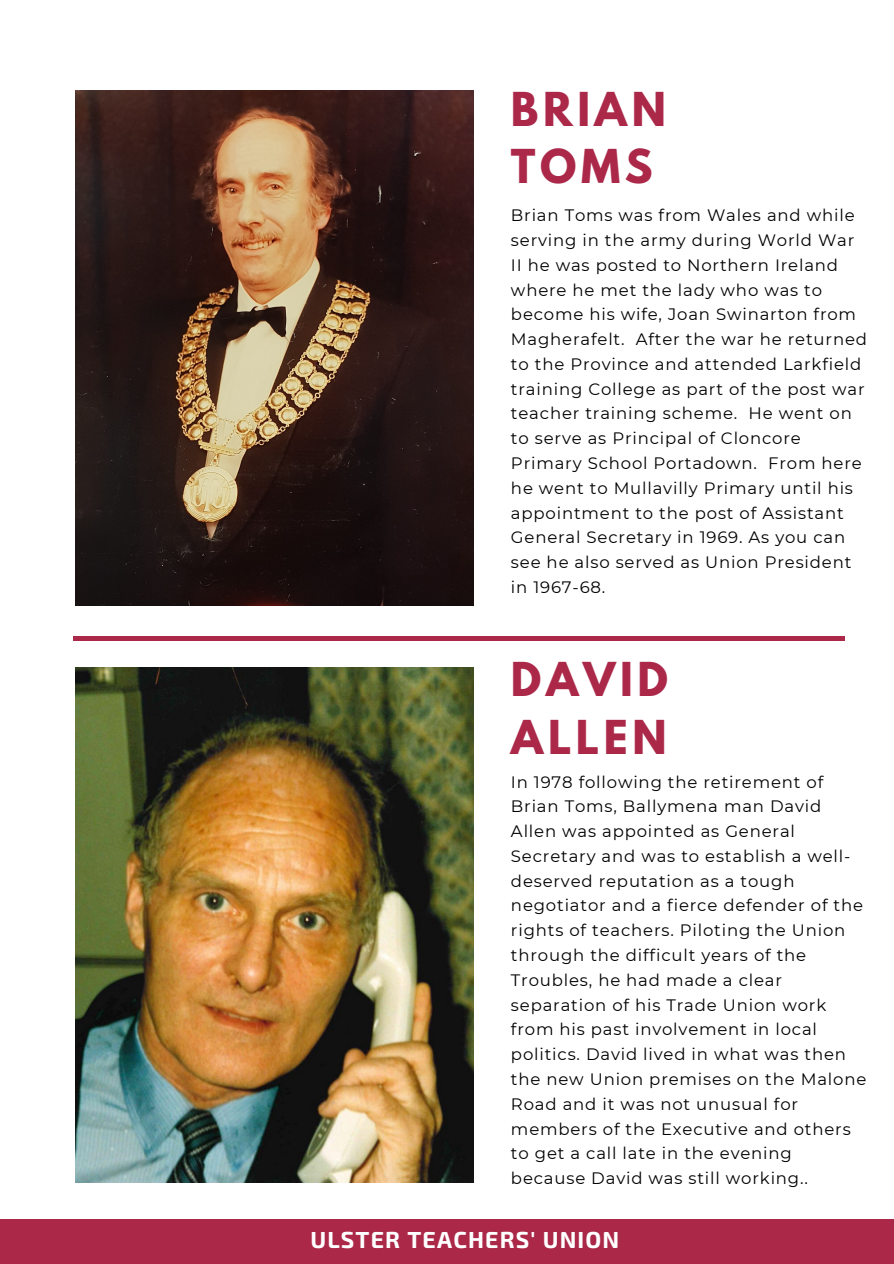
<style>
.page{position:relative;width:894px;height:1264px;background:#fff}
.page>*{position:absolute;margin:0;border:0;box-sizing:border-box;transform-origin:0 0}
.t1{font:700 41.4px/57.4px "League Spartan";letter-spacing:.11em;color:#ab2849}
.t2{font:700 23.25px "Exo 2";letter-spacing:.05em;color:#fff}
.t3{font:16.5px/24.8px "Montserrat";letter-spacing:.05em;color:#000}
</style>
<div class="page">
<img style="left:75px;top:91px;width:399px;height:514px">
<hr style="left:73px;top:637px;width:772px;height:3px;background:#ab2849">
<div style="left:0;top:1219px;width:893px;height:44px;background:#ab2849"></div>
<img style="left:75px;top:667px;width:399px;height:515px">
<h1 class="t1" style="left:511px;top:86px;width:156px">BRIAN<br>TOMS</h1>
<p class="t3" style="left:511px;top:203px;width:357px">Brian Toms was from Wales and while serving in the army during World War II he was posted to Northern Ireland where he met the lady who was to become his wife, Joan Swinarton from Magherafelt. After the war he returned to the Province and attended Larkfield training College as part of the post war teacher training scheme. He went on to serve as Principal of Cloncore Primary School Portadown. From here he went to Mullavilly Primary until his appointment to the post of Assistant General Secretary in 1969. As you can see he also served as Union President in 1967-68.</p>
<h1 class="t1" style="left:511px;top:656px;width:158px">DAVID<br>ALLEN</h1>
<p class="t3" style="left:511px;top:769px;width:357px">In 1978 following the retirement of Brian Toms, Ballymena man David Allen was appointed as General Secretary and was to establish a well&shy;deserved reputation as a tough negotiator and a fierce defender of the rights of teachers. Piloting the Union through the difficult years of the Troubles, he had made a clear separation of his Trade Union work from his past involvement in local politics. David lived in what was then the new Union premises on the Malone Road and it was not unusual for members of the Executive and others to get a call late in the evening because David was still working..</p>
<h2 class="t2" style="left:310px;top:1224px;width:310px">ULSTER TEACHERS' UNION</h2>
</div>
